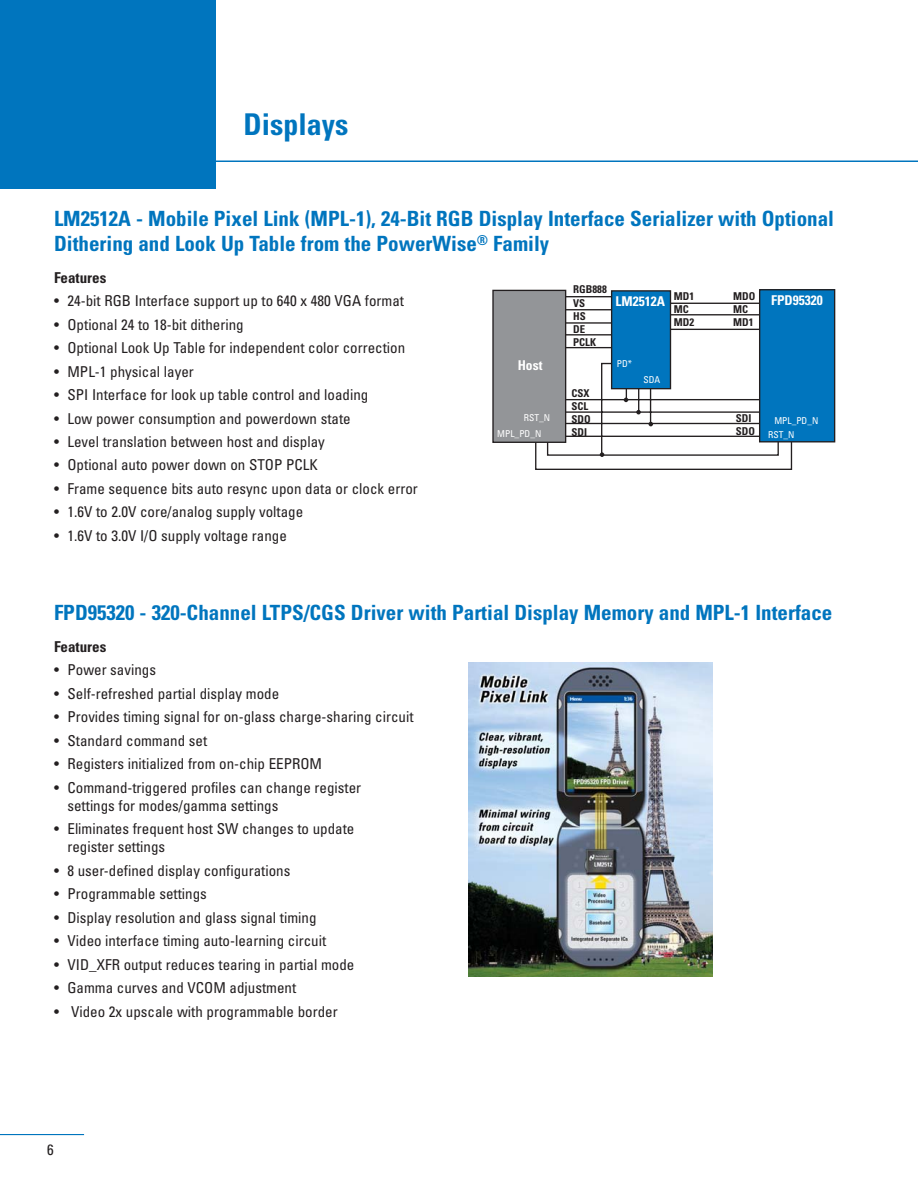
<style>
.page{position:relative;width:918px;height:1188px;background:#fff}
.page>*{position:absolute;margin:0;border:0;box-sizing:border-box;transform-origin:0 0}
.t1{font:700 condensed 30px "Univers LT Std";color:#0075be}
.t2{font:700 condensed 21px/25.3px "Univers LT Std";color:#0075be}
.t3{font:condensed 15px/18.1px "Univers LT Std";color:#231f20}
.t4{font:700 condensed 15px "Univers LT Std";color:#231f20}
.t5{font:700 condensed 13.5px "Univers LT Std";color:#fff}
.t6{font:700 condensed 10.8px/12.9px "Univers LT Std";color:#231f20}
.t7{font:condensed 9.45px/13.4px "Univers LT Std";color:#fff}
</style>
<div class="page">
<div style="left:0;top:0;width:215px;height:188px;background:#0075be"></div>
<hr style="left:0;top:160px;width:918px;height:2px;background:#0075be">
<hr style="left:0;top:1134px;width:84px;height:1px;background:#0075be">
<svg style="left:535px;top:295px;width:258px;height:175px"></svg>
<div style="left:760px;top:290px;width:75px;height:152px;background:#0075be"></div>
<div style="left:759px;top:289px;width:76px;height:153px;border:1px solid #231f20"></div>
<div style="left:612px;top:291px;width:58px;height:98px;background:#0075be"></div>
<div style="left:611px;top:290px;width:60px;height:99px;border:1px solid #231f20"></div>
<div style="left:493px;top:290px;width:73px;height:152px;background:#939598"></div>
<div style="left:492px;top:290px;width:74px;height:153px;border:1px solid #231f20"></div>
<svg style="left:624px;top:398px;width:4px;height:4px"></svg>
<svg style="left:636px;top:410px;width:5px;height:4px"></svg>
<svg style="left:649px;top:422px;width:4px;height:4px"></svg>
<svg style="left:600px;top:452px;width:4px;height:5px"></svg>
<img style="left:468px;top:663px;width:244px;height:313px">
<h1 class="t1" style="left:244px;top:110px;width:106px">Displays</h1>
<h2 class="t2" style="left:54px;top:207px;width:782px">LM2512A - Mobile Pixel Link (MPL-1), 24-Bit RGB Display Interface Serializer with Optional<br>Dithering and Look Up Table from the PowerWise<sup>®</sup> Family</h2>
<p class="t4" style="left:54px;top:270px;width:54px">Features</p>
<p class="t3" style="left:54px;top:293px;width:352px">• 24-bit RGB Interface support up to 640 x 480 VGA format</p>
<p class="t3" style="left:54px;top:316px;width:191px">• Optional 24 to 18-bit dithering</p>
<p class="t3" style="left:54px;top:340px;width:353px">• Optional Look Up Table for independent color correction</p>
<p class="t3" style="left:54px;top:363px;width:141px">• MPL-1 physical layer</p>
<p class="t3" style="left:54px;top:387px;width:316px">• SPI Interface for look up table control and loading</p>
<p class="t3" style="left:54px;top:410px;width:298px">• Low power consumption and powerdown state</p>
<p class="t3" style="left:54px;top:434px;width:272px">• Level translation between host and display</p>
<p class="t3" style="left:54px;top:457px;width:265px">• Optional auto power down on STOP PCLK</p>
<p class="t3" style="left:54px;top:480px;width:365px">• Frame sequence bits auto resync upon data or clock error</p>
<p class="t3" style="left:54px;top:504px;width:251px">• 1.6V to 2.0V core/analog supply voltage</p>
<p class="t3" style="left:54px;top:527px;width:234px">• 1.6V to 3.0V I/O supply voltage range</p>
<p class="t6" style="left:573px;top:282px;width:35px;line-height:14.1px">RGB888<br>VS</p>
<p class="t6" style="left:573px;top:310px;width:24px">HS<br>DE<br>PCLK</p>
<p class="t6" style="left:674px;top:290px;width:22px">MD1<br>MC<br>MD2</p>
<p class="t6" style="left:733px;top:290px;width:24px">MDO<br>MC<br>MD1</p>
<p class="t5" style="left:615px;top:295px;width:51px">LM2512A</p>
<p class="t5" style="left:771px;top:294px;width:53px">FPD95320</p>
<p class="t7" style="left:617px;top:357px;width:17px">PD*</p>
<p class="t5" style="left:518px;top:359px;width:26px">Host</p>
<p class="t7" style="left:643px;top:374px;width:18px">SDA</p>
<p class="t6" style="left:571px;top:387px;width:21px">CSX<br>SCL<br>SDO<br>SDI</p>
<p class="t6" style="left:736px;top:412px;width:17px">SDI</p>
<p class="t7" style="left:524px;top:412px;width:28px">RST_N</p>
<p class="t7" style="left:768px;top:415px;width:52px;text-indent:6px">MPL_PD_N<br>RST_N</p>
<p class="t7" style="left:497px;top:427px;width:46px">MPL_PD_N</p>
<p class="t6" style="left:736px;top:425px;width:21px">SDO</p>
<h2 class="t2" style="left:54px;top:601px;width:780px">FPD95320 - 320-Channel LTPS/CGS Driver with Partial Display Memory and MPL-1 Interface</h2>
<p class="t4" style="left:54px;top:640px;width:54px">Features</p>
<p class="t3" style="left:54px;top:662px;width:104px">• Power savings</p>
<p class="t3" style="left:54px;top:686px;width:227px">• Self-refreshed partial display mode</p>
<p class="t3" style="left:54px;top:709px;width:361px">• Provides timing signal for on-glass charge-sharing circuit</p>
<p class="t3" style="left:54px;top:732px;width:155px">• Standard command set</p>
<p class="t3" style="left:54px;top:756px;width:270px">• Registers initialized from on-chip EEPROM</p>
<p class="t3" style="left:68px;top:779px;width:295px;text-indent:-14px">• Command-triggered profiles can change register settings for modes/gamma settings</p>
<p class="t3" style="left:68px;top:821px;width:288px;text-indent:-14px">• Eliminates frequent host SW changes to update register settings</p>
<p class="t3" style="left:54px;top:863px;width:238px">• 8 user-defined display configurations</p>
<p class="t3" style="left:54px;top:886px;width:154px">• Programmable settings</p>
<p class="t3" style="left:54px;top:909px;width:264px">• Display resolution and glass signal timing</p>
<p class="t3" style="left:54px;top:933px;width:274px">• Video interface timing auto-learning circuit</p>
<p class="t3" style="left:54px;top:956px;width:302px">• VID_XFR output reduces tearing in partial mode</p>
<p class="t3" style="left:54px;top:980px;width:244px">• Gamma curves and VCOM adjustment</p>
<p class="t3" style="left:54px;top:1003px;width:285px">• Video 2x upscale with programmable border</p>
<p class="t3" style="left:47px;top:1141px;width:8px">6</p>
</div>
